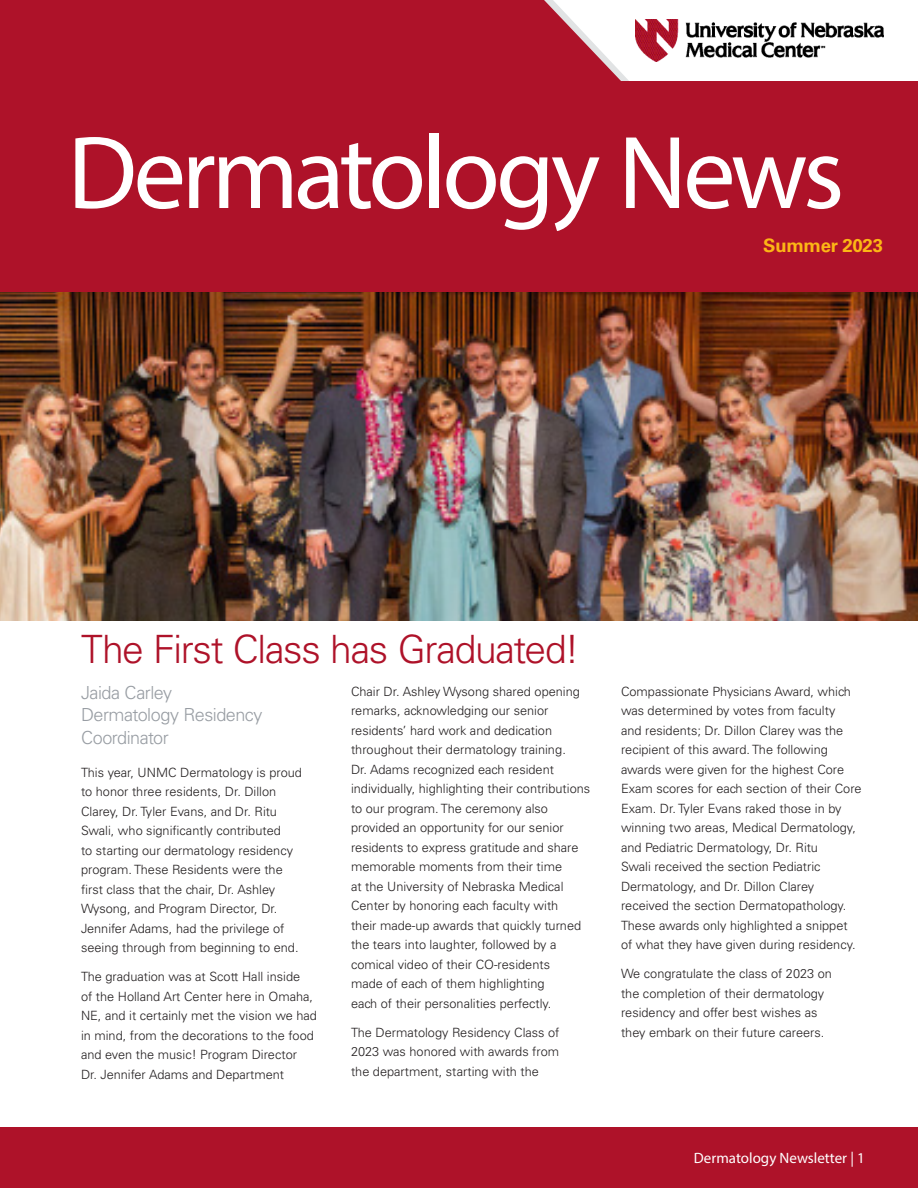
<style>
.page{position:relative;width:918px;height:1188px;background:#fff}
.page>*{position:absolute;margin:0;border:0;box-sizing:border-box;transform-origin:0 0}
.t1{font:104.55px "Myriad Pro";letter-spacing:-.04em;color:#fff}
.Large_Headline{font:300 39px "Univers LT Std";letter-spacing:-.035em;color:#ae1229}
.t2{font:700 18.6px "Univers LT Std";letter-spacing:-.015em;color:#fcb615}
.Story_Intro{font:300 18px/22.5px "Univers LT Std";letter-spacing:-.03em;color:#989da3}
.t3{font:15px "Myriad Pro";color:#fff}
.Body_Copy_Main{font:300 12.75px/19.5px "Univers LT Std";color:#231f20}
</style>
<div class="page">
<div style="left:0;top:0;width:918px;height:292px;background:#ae1229"></div>
<svg style="left:544px;top:0;width:374px;height:81px"></svg>
<img style="left:636px;top:19px;width:248px;height:43px">
<div style="left:0;top:1127px;width:918px;height:61px;background:#ae1229"></div>
<img style="left:0;top:292px;width:918px;height:329px">
<p class="t1" style="left:67px;top:108px;width:778px">Dermatology News</p>
<p class="t2" style="left:763px;top:234px;width:121px">Summer 2023</p>
<p class="Large_Headline" style="left:81px;top:625px;width:500px">The First Class has Graduated!</p>
<p class="Story_Intro" style="left:81px;top:681px;width:183px">Jaida Carley<br>Dermatology Residency<br>Coordinator</p>
<p class="Body_Copy_Main" style="left:81px;top:762px;width:222px">This year, UNMC Dermatology is proud to honor three residents, Dr. Dillon Clarey, Dr. Tyler Evans, and Dr. Ritu Swali, who significantly contributed<br>to starting our dermatology residency program. These Residents were the first class that the chair, Dr. Ashley Wysong, and Program Director, Dr.<br>Jennifer Adams, had the privilege of seeing through from beginning to end.</p>
<p class="Body_Copy_Main" style="left:81px;top:967px;width:237px">The graduation was at Scott Hall inside<br>of the Holland Art Center here in Omaha, NE, and it certainly met the vision we had in mind, from the decorations to the food and even the music! Program Director<br>Dr. Jennifer Adams and Department</p>
<p class="Body_Copy_Main" style="left:351px;top:681px;width:241px">Chair Dr. Ashley Wysong shared opening remarks, acknowledging our senior residents’ hard work and dedication throughout their dermatology training.<br>Dr. Adams recognized each resident individually, highlighting their contributions to our program. The ceremony also provided an opportunity for our senior residents to express gratitude and share memorable moments from their time<br>at the University of Nebraska Medical Center by honoring each faculty with<br>their made-up awards that quickly turned the tears into laughter, followed by a comical video of their CO-residents<br>made of each of them highlighting<br>each of their personalities perfectly.</p>
<p class="Body_Copy_Main" style="left:351px;top:1023px;width:210px;text-align:justify">The Dermatology Residency Class of 2023 was honored with awards from the department, starting with the</p>
<p class="Body_Copy_Main" style="left:621px;top:681px;width:242px">Compassionate Physicians Award, which was determined by votes from faculty<br>and residents; Dr. Dillon Clarey was the recipient of this award. The following awards were given for the highest Core Exam scores for each section of their Core Exam. Dr. Tyler Evans raked those in by winning two areas, Medical Dermatology, and Pediatric Dermatology, Dr. Ritu<br>Swali received the section Pediatric Dermatology, and Dr. Dillon Clarey received the section Dermatopathology.<br>These awards only highlighted a snippet of what they have given during residency.</p>
<p class="Body_Copy_Main" style="left:621px;top:964px;width:213px">We congratulate the class of 2023 on the completion of their dermatology residency and offer best wishes as they embark on their future careers.</p>
<p class="t3" style="left:694px;top:1149px;width:172px">Dermatology Newsletter | 1</p>
</div>
